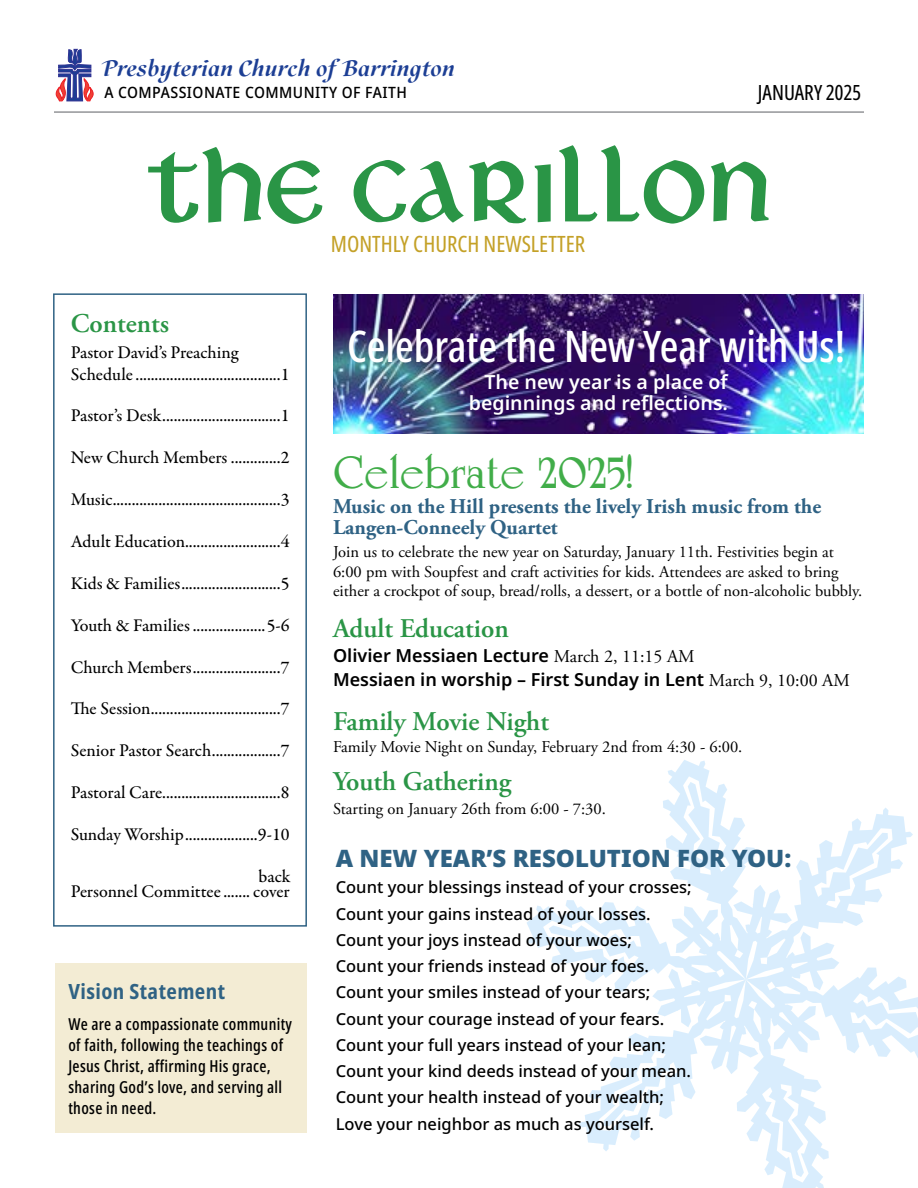
<style>
.page{position:relative;width:918px;height:1188px;background:#fff}
.page>*{position:absolute;margin:0;border:0;box-sizing:border-box;transform-origin:0 0}
.t1{font:90px "Libra MN";color:#2a9546}
.t2{font:700 46.5px "Celtic MN";color:#41ad49}
.t3{font:500 extra-condensed 43.5px "Noto Sans";color:#fff}
.t4{font:600 27px "Adobe Garamond Pro";color:#2a9546}
.t5{font:italic 700 24.45px "Scrivano";color:#1c3e94}
.t6{font:900 24px "Noto Sans";color:#2f6284}
.t7{font:extra-condensed 22.5px "Noto Sans";color:#c4a128}
.t8{font:700 21px/21px "Adobe Garamond Pro";color:#2f6284}
.t9{font:700 condensed 21px "Noto Sans";letter-spacing:.02em;color:#2f6284}
.t10{font:extra-condensed 21px "Noto Sans";color:#000}
.t11{font:600 19.5px/21px "Noto Sans";color:#fff;text-align:right}
.t12{font:500 18px/21.6px "Garamond Premr Pro";color:#000}
.t13{font:600 18px/24.3px "Noto Sans";color:#000}
.t14{font:500 16.5px/26.2px "Noto Sans";color:#000}
.t15{font:16.5px/19.5px "Adobe Garamond Pro";color:#000}
.t16{font:500 extra-condensed 16.5px/21px "Noto Sans";letter-spacing:.02em;color:#000}
.t17{font:500 semi-condensed 15.6px "Noto Sans";letter-spacing:.03em;color:#000}
.s1{color:#c4a127}
.s2{font-family:"Adobe Garamond Pro";font-weight:400}
</style>
<div class="page">
<img style="left:333px;top:294px;width:531px;height:140px">
<svg style="left:527px;top:760px;width:391px;height:428px"></svg>
<svg style="left:56px;top:49px;width:37px;height:52px"></svg>
<hr style="left:54px;top:111px;width:810px;height:2px;background:#939598">
<div style="left:53px;top:293px;width:254px;height:634px;border:2px solid #2f6284"></div>
<div style="left:55px;top:963px;width:252px;height:56px;background:#f3ecd4"></div>
<div style="left:55px;top:999px;width:252px;height:133px;background:#f3ecd4"></div>
<h3 class="t5" style="left:102px;top:54px;width:355px">Presbyterian Church of Barrington</h3>
<p class="t17" style="left:104px;top:82px;width:304px">A COMPASSIONATE COMMUNITY OF FAITH</p>
<p class="t10" style="left:758px;top:78px;width:105px">JANUARY 2025</p>
<h1 class="t1" style="left:146px;top:130px;width:628px">The Carillon</h1>
<h3 class="t4" style="left:71px;top:308px;width:100px">Contents</h3>
<p class="t12" style="left:71px;top:342px;width:221px">Pastor David’s Preaching<br>Schedule......................................1</p>
<p class="t12" style="left:71px;top:405px;width:221px">Pastor’s Desk...............................1</p>
<p class="t12" style="left:71px;top:447px;width:221px">New Church Members .............2</p>
<p class="t12" style="left:71px;top:489px;width:221px">Music............................................3</p>
<p class="t12" style="left:71px;top:531px;width:221px">Adult Education.........................4</p>
<p class="t12" style="left:71px;top:573px;width:221px">Kids &amp; Families..........................5</p>
<p class="t12" style="left:71px;top:615px;width:221px">Youth &amp; Families...................5-6</p>
<p class="t12" style="left:71px;top:656px;width:221px">Church Members.......................7</p>
<p class="t12" style="left:71px;top:698px;width:221px">The Session..................................7</p>
<p class="t12" style="left:71px;top:740px;width:221px">Senior Pastor Search..................7</p>
<p class="t12" style="left:71px;top:782px;width:221px">Pastoral Care...............................8</p>
<p class="t12" style="left:71px;top:824px;width:221px">Sunday Worship...................9-10</p>
<p class="t12" style="left:71px;top:869px;width:221px;line-height:15px;text-align:right">back<br>Personnel Committee....... cover</p>
<p class="t9" style="left:68px;top:976px;width:158px">Vision Statement</p>
<p class="t16" style="left:68px;top:1014px;width:225px">We are a compassionate community of faith, following the teachings of<br>Jesus Christ, affirming His grace, sharing God’s love, and serving all those in need.</p>
<p class="t7" style="left:331px;top:228px;width:256px">MONTHLY <span class="s1">CHURCH</span> NEWSLETTER</p>
<h3 class="t3" style="left:347px;top:316px;width:500px">Celebrate the New Year with Us!</h3>
<p class="t11" style="left:469px;top:372px;width:261px">The new year is a place of beginnings and reflections.</p>
<h2 class="t2" style="left:333px;top:448px;width:301px">Celebrate 2025!</h2>
<p class="t8" style="left:333px;top:497px;width:490px">Music on the Hill presents the lively Irish music from the<br>Langen-Conneely Quartet</p>
<p class="t15" style="left:333px;top:543px;width:531px">Join us to celebrate the new year on Saturday, January 11th. Festivities begin at<br>6:00 pm with Soupfest and craft activities for kids. Attendees are asked to bring either a crockpot of soup, bread/rolls, a dessert, or a bottle of non-alcoholic bubbly.</p>
<h3 class="t4" style="left:333px;top:612px;width:177px">Adult Education</h3>
<p class="t13" style="left:333px;top:644px;width:518px">Olivier Messiaen Lecture <span class="s2">March 2, 11:15 AM<br></span>Messiaen in worship – First Sunday in Lent <span class="s2">March 9, 10:00 AM</span></p>
<h3 class="t4" style="left:333px;top:706px;width:218px">Family Movie Night</h3>
<p class="t15" style="left:333px;top:738px;width:411px">Family Movie Night on Sunday, February 2nd from 4:30 - 6:00.</p>
<h3 class="t4" style="left:333px;top:766px;width:180px">Youth Gathering</h3>
<p class="t15" style="left:333px;top:800px;width:274px">Starting on January 26th from 6:00 - 7:30.</p>
<h3 class="t6" style="left:336px;top:840px;width:457px">A NEW YEAR’S RESOLUTION FOR YOU:</h3>
<p class="t14" style="left:336px;top:875px;width:357px">Count your blessings instead of your crosses; Count your gains instead of your losses.<br>Count your joys instead of your woes;<br>Count your friends instead of your foes.<br>Count your smiles instead of your tears; Count your courage instead of your fears.<br>Count your full years instead of your lean; Count your kind deeds instead of your mean.<br>Count your health instead of your wealth; Love your neighbor as much as yourself.</p>
</div>
